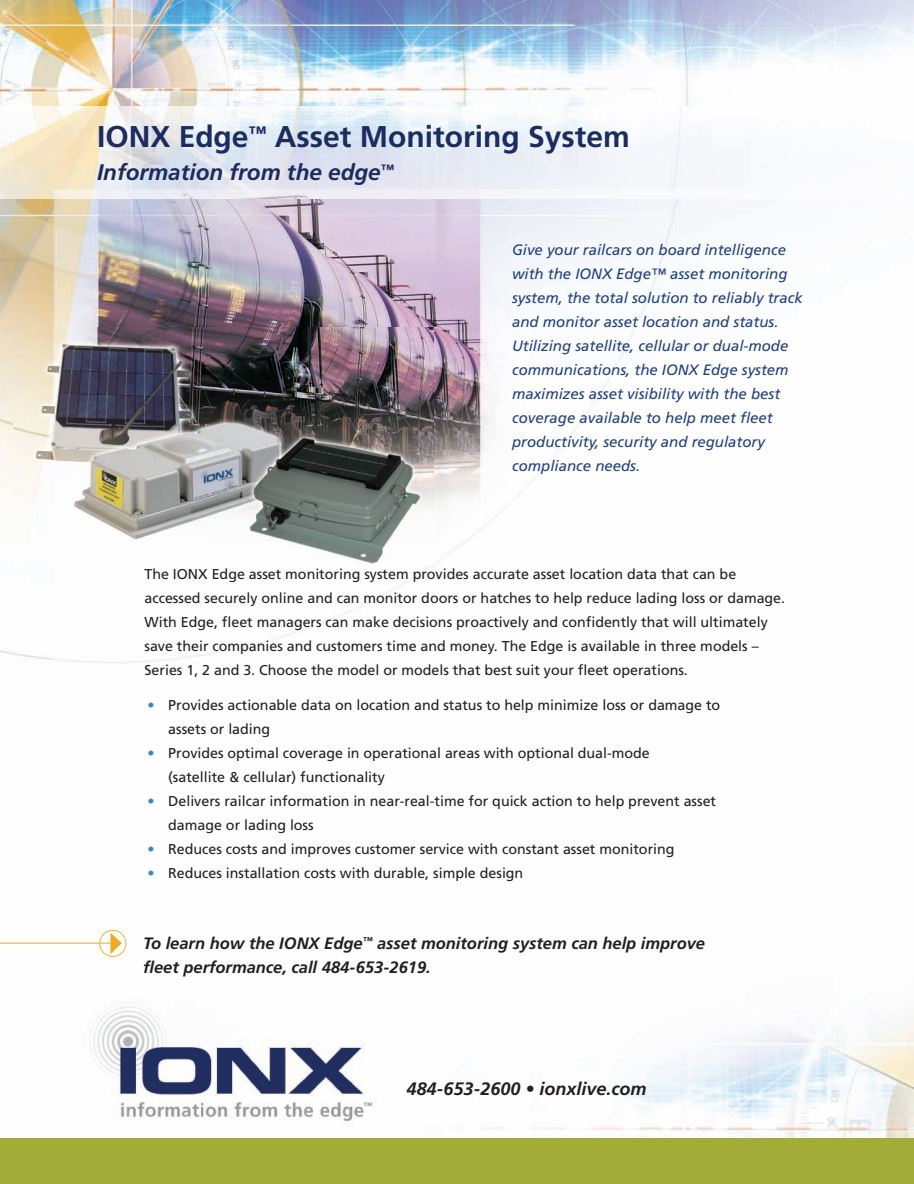
<style>
.page{position:relative;width:914px;height:1184px;background:#fff}
.page>*{position:absolute;margin:0;border:0;box-sizing:border-box;transform-origin:0 0}
.t1{font:700 30px "Frutiger";color:#1d2c5f}
.t2{font:italic 700 22.5px "Frutiger";color:#1d2c5f}
.t3{font:italic 700 18px "Frutiger";color:#231f20}
.t4{font:italic 700 16.5px/24px "Frutiger";color:#231f20}
.t5{font:italic 15px/24px "Frutiger";color:#204081}
.t6{font:14.25px/24px "Frutiger";color:#231f20}
.s1{color:#3389c6}
</style>
<div class="page">
<img style="left:0;top:0;width:914px;height:1184px">
<h1 class="t1" style="left:97px;top:125px;width:534px">IONX Edge<sup>™</sup> Asset Monitoring System</h1>
<h2 class="t2" style="left:97px;top:163px;width:298px">Information from the edge<sup>™</sup></h2>
<p class="t5" style="left:512px;top:239px;width:292px">Give your railcars on board intelligence with the IONX Edge™ asset monitoring system, the total solution to reliably track and monitor asset location and status.<br>Utilizing satellite, cellular or dual-mode communications, the IONX Edge system maximizes asset visibility with the best coverage available to help meet fleet productivity, security and regulatory compliance needs.</p>
<p class="t6" style="left:144px;top:563px;width:642px">The IONX Edge asset monitoring system provides accurate asset location data that can be accessed securely online and can monitor doors or hatches to help reduce lading loss or damage.<br>With Edge, fleet managers can make decisions proactively and confidently that will ultimately save their companies and customers time and money. The Edge is available in three models – Series 1, 2 and 3. Choose the model or models that best suit your fleet operations.</p>
<p class="t6" style="left:168px;top:694px;width:553px;text-indent:-21px"><span class="s1">•</span> Provides actionable data on location and status to help minimize loss or damage to assets or lading</p>
<p class="t6" style="left:168px;top:742px;width:483px;text-indent:-21px"><span class="s1">•</span> Provides optimal coverage in operational areas with optional dual-mode (satellite &amp; cellular) functionality</p>
<p class="t6" style="left:168px;top:790px;width:549px;text-indent:-21px"><span class="s1">•</span> Delivers railcar information in near-real-time for quick action to help prevent asset damage or lading loss</p>
<p class="t6" style="left:148px;top:837px;width:528px"><span class="s1">•</span> Reduces costs and improves customer service with constant asset monitoring</p>
<p class="t6" style="left:148px;top:861px;width:377px"><span class="s1">•</span> Reduces installation costs with durable, simple design</p>
<p class="t4" style="left:143px;top:933px;width:563px">To learn how the IONX Edge<sup>™</sup> asset monitoring system can help improve fleet performance, call 484-653-2619.</p>
<p class="t3" style="left:406px;top:1081px;width:241px">484-653-2600 • ionxlive.com</p>
</div>
